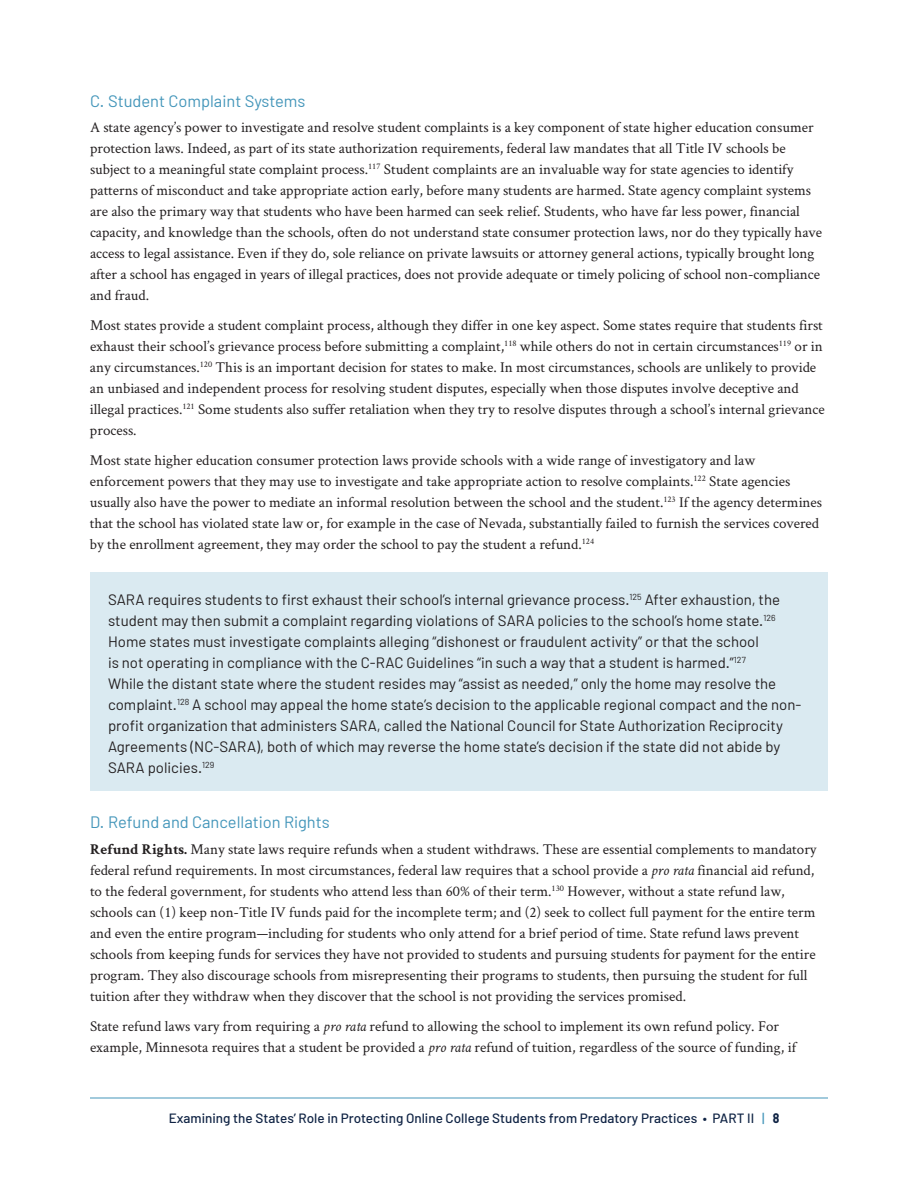
<style>
.page{position:relative;width:918px;height:1188px;background:#fff}
.page>*{position:absolute;margin:0;border:0;box-sizing:border-box;transform-origin:0 0}
.subsubhead{font:16.5px "Barlow";color:#4496ba}
.body_text_no_space{font:15px/21px "Crimson Text";color:#231f20}
.body_text{font:15px/21px "Crimson Text";color:#231f20}
.box_text{font:15px/21px "Barlow";color:#231f20}
.t1{font:500 13.5px "Barlow";color:#0f2344}
.s1{font-weight:700}
.s2{font-style:italic}
.s3{color:#4496ba}
.s4{font-weight:700;font-stretch:semi-condensed}
</style>
<div class="page">
<hr style="left:90px;top:1098px;width:738px;height:1px;background:#4496ba">
<div style="left:90px;top:572px;width:738px;height:219px;background:#daeaf1"></div>
<p class="subsubhead" style="left:90px;top:90px;width:217px">C. Student Complaint Systems</p>
<p class="body_text_no_space" style="left:90px;top:116px;width:734px">A state agency’s power to investigate and resolve student complaints is a key component of state higher education consumer protection laws. Indeed, as part of its state authorization requirements, federal law mandates that all Title IV schools be subject to a meaningful state complaint process.<sup>117</sup> Student complaints are an invaluable way for state agencies to identify patterns of misconduct and take appropriate action early, before many students are harmed. State agency complaint systems are also the primary way that students who have been harmed can seek relief. Students, who have far less power, financial capacity, and knowledge than the schools, often do not understand state consumer protection laws, nor do they typically have access to legal assistance. Even if they do, sole reliance on private lawsuits or attorney general actions, typically brought long after a school has engaged in years of illegal practices, does not provide adequate or timely policing of school non-compliance and fraud.</p>
<p class="body_text" style="left:90px;top:314px;width:736px">Most states provide a student complaint process, although they differ in one key aspect. Some states require that students first exhaust their school’s grievance process before submitting a complaint,<sup>118</sup> while others do not in certain circumstances<sup>119</sup> or in any circumstances.<sup>120</sup> This is an important decision for states to make. In most circumstances, schools are unlikely to provide an unbiased and independent process for resolving student disputes, especially when those disputes involve deceptive and illegal practices.<sup>121</sup> Some students also suffer retaliation when they try to resolve disputes through a school’s internal grievance process.</p>
<p class="body_text" style="left:90px;top:449px;width:734px">Most state higher education consumer protection laws provide schools with a wide range of investigatory and law enforcement powers that they may use to investigate and take appropriate action to resolve complaints.<sup>122</sup> State agencies usually also have the power to mediate an informal resolution between the school and the student.<sup>123</sup> If the agency determines that the school has violated state law or, for example in the case of Nevada, substantially failed to furnish the services covered by the enrollment agreement, they may order the school to pay the student a refund.<sup>124</sup></p>
<p class="box_text" style="left:108px;top:589px;width:695px">SARA requires students to first exhaust their school’s internal grievance process.<sup>125</sup> After exhaustion, the student may then submit a complaint regarding violations of SARA policies to the school’s home state.<sup>126<br></sup>Home states must investigate complaints alleging “dishonest or fraudulent activity” or that the school<br>is not operating in compliance with the C-RAC Guidelines “in such a way that a student is harmed.”<sup>127<br></sup>While the distant state where the student resides may “assist as needed,” only the home may resolve the complaint.<sup>128</sup> A school may appeal the home state’s decision to the applicable regional compact and the non&shy;profit organization that administers SARA, called the National Council for State Authorization Reciprocity Agreements (NC-SARA), both of which may reverse the home state’s decision if the state did not abide by SARA policies.<sup>129</sup></p>
<p class="subsubhead" style="left:90px;top:812px;width:241px">D. Refund and Cancellation Rights</p>
<p class="body_text_no_space" style="left:90px;top:838px;width:728px"><span class="s1">Refund Rights.</span> Many state laws require refunds when a student withdraws. These are essential complements to mandatory federal refund requirements. In most circumstances, federal law requires that a school provide a <span class="s2">pro rata</span> financial aid refund, to the federal government, for students who attend less than 60% of their term.<sup>130</sup> However, without a state refund law, schools can (1) keep non-Title IV funds paid for the incomplete term; and (2) seek to collect full payment for the entire term and even the entire program—including for students who only attend for a brief period of time. State refund laws prevent schools from keeping funds for services they have not provided to students and pursuing students for payment for the entire program. They also discourage schools from misrepresenting their programs to students, then pursuing the student for full tuition after they withdraw when they discover that the school is not providing the services promised.</p>
<p class="body_text" style="left:90px;top:1015px;width:708px">State refund laws vary from requiring a <span class="s2">pro rata</span> refund to allowing the school to implement its own refund policy. For example, Minnesota requires that a student be provided a <span class="s2">pro rata</span> refund of tuition, regardless of the source of funding, if</p>
<p class="t1" style="left:169px;top:1110px;width:612px">Examining the States’ Role in Protecting Online College Students from Predatory Practices • PART II <span class="s3">|</span> <span class="s4">8</span></p>
</div>
